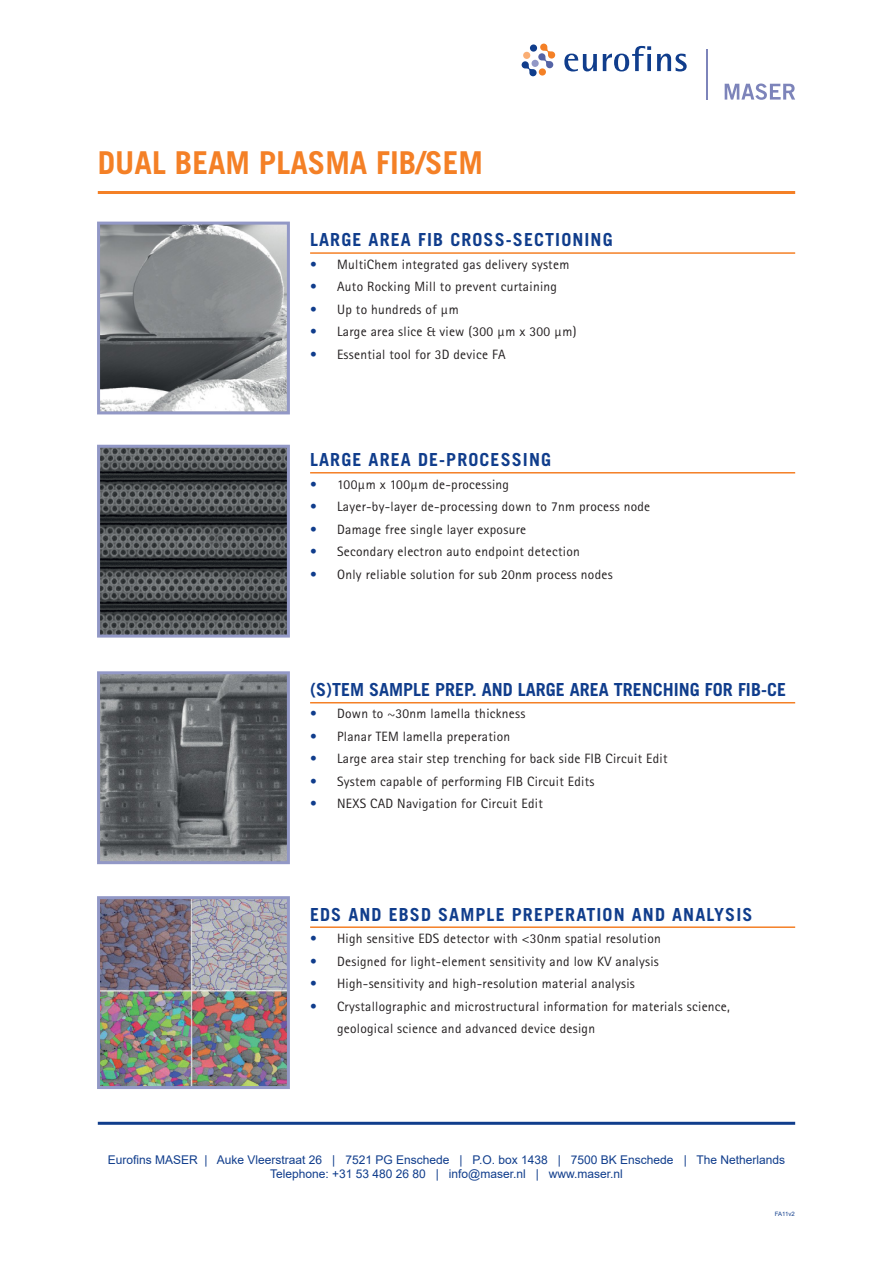
<style>
.page{position:relative;width:893px;height:1263px;background:#fff}
.page>*{position:absolute;margin:0;border:0;box-sizing:border-box;transform-origin:0 0}
.t1{font:700 31.5px "Trade Gothic";color:#f48026}
.t2{font:700 18px "Trade Gothic";letter-spacing:.06em;color:#103d8c}
.t3{font:700 18px "Trade Gothic";color:#103d8c}
.t4{font:13.5px/22.5px "Rotis Sans Serif Std";letter-spacing:.02em;color:#231f20}
.t5{font:12px "Arial";color:#103d8c}
.t6{font:6px "Arial";color:#103d8c}
.s1{color:#103d8c}
</style>
<div class="page">
<hr style="left:98px;top:191px;width:697px;height:3px;background:#f48026">
<svg style="left:522px;top:44px;width:33px;height:32px"></svg>
<div style="left:539px;top:68px;width:7px;height:8px;background:#f48026;border-radius:50%"></div>
<div style="left:523px;top:52px;width:7px;height:7px;background:#faae74;border-radius:50%"></div>
<div style="left:530px;top:44px;width:7px;height:8px;background:#103d8c;border-radius:50%"></div>
<svg style="left:564px;top:54px;width:33px;height:17px"></svg>
<svg style="left:603px;top:46px;width:48px;height:25px"></svg>
<svg style="left:657px;top:54px;width:30px;height:17px"></svg>
<svg style="left:725px;top:83px;width:70px;height:17px"></svg>
<hr style="left:706px;top:50px;width:1px;height:50px;background:#7d84ba">
<img style="left:101px;top:449px;width:185px;height:185px">
<div style="left:97px;top:445px;width:193px;height:193px;border:3px solid #9298c6"></div>
<img style="left:101px;top:675px;width:185px;height:185px">
<div style="left:97px;top:671px;width:193px;height:193px;border:3px solid #9298c6"></div>
<hr style="left:98px;top:1122px;width:697px;height:3px;background:#103d8c">
<img style="left:101px;top:900px;width:185px;height:185px">
<div style="left:97px;top:896px;width:193px;height:193px;border:3px solid #9298c6"></div>
<hr style="left:310px;top:252px;width:485px;height:2px;background:#f48026">
<hr style="left:310px;top:472px;width:485px;height:1px;background:#f48026">
<hr style="left:310px;top:702px;width:485px;height:1px;background:#f48026">
<hr style="left:310px;top:926px;width:485px;height:2px;background:#f48026">
<img style="left:101px;top:226px;width:185px;height:184px">
<div style="left:97px;top:222px;width:193px;height:192px;border:3px solid #9298c6"></div>
<p class="t1" style="left:98px;top:144px;width:387px">DUAL BEAM PLASMA FIB/SEM</p>
<p class="t2" style="left:310px;top:229px;width:304px">LARGE AREA FIB CROSS-SECTIONING</p>
<p class="t4" style="left:310px;top:253px;width:261px"><span class="s1">•</span> MultiChem integrated gas delivery system</p>
<p class="t4" style="left:310px;top:275px;width:248px"><span class="s1">•</span> Auto Rocking Mill to prevent curtaining</p>
<p class="t4" style="left:310px;top:298px;width:150px"><span class="s1">•</span> Up to hundreds of µm</p>
<p class="t4" style="left:310px;top:320px;width:268px"><span class="s1">•</span> Large area slice &amp; view (300 µm x 300 µm)</p>
<p class="t4" style="left:310px;top:343px;width:197px"><span class="s1">•</span> Essential tool for 3D device FA</p>
<p class="t2" style="left:310px;top:449px;width:242px">LARGE AREA DE-PROCESSING</p>
<p class="t4" style="left:310px;top:473px;width:201px"><span class="s1">•</span> 100µm x 100µm de-processing</p>
<p class="t4" style="left:310px;top:495px;width:342px"><span class="s1">•</span> Layer-by-layer de-processing down to 7nm process node</p>
<p class="t4" style="left:310px;top:518px;width:218px"><span class="s1">•</span> Damage free single layer exposure</p>
<p class="t4" style="left:310px;top:540px;width:271px"><span class="s1">•</span> Secondary electron auto endpoint detection</p>
<p class="t4" style="left:310px;top:563px;width:304px"><span class="s1">•</span> Only reliable solution for sub 20nm process nodes</p>
<p class="t3" style="left:310px;top:678px;width:477px">(S)TEM SAMPLE PREP. AND LARGE AREA TRENCHING FOR FIB-CE</p>
<p class="t4" style="left:310px;top:702px;width:217px"><span class="s1">•</span> Down to ~30nm lamella thickness</p>
<p class="t4" style="left:310px;top:725px;width:202px"><span class="s1">•</span> Planar TEM lamella preperation</p>
<p class="t4" style="left:310px;top:747px;width:359px"><span class="s1">•</span> Large area stair step trenching for back side FIB Circuit Edit</p>
<p class="t4" style="left:310px;top:770px;width:286px"><span class="s1">•</span> System capable of performing FIB Circuit Edits</p>
<p class="t4" style="left:310px;top:792px;width:234px"><span class="s1">•</span> NEXS CAD Navigation for Circuit Edit</p>
<p class="t2" style="left:310px;top:903px;width:444px">EDS AND EBSD SAMPLE PREPERATION AND ANALYSIS</p>
<p class="t4" style="left:310px;top:927px;width:352px"><span class="s1">•</span> High sensitive EDS detector with &lt;30nm spatial resolution</p>
<p class="t4" style="left:310px;top:950px;width:350px"><span class="s1">•</span> Designed for light-element sensitivity and low KV analysis</p>
<p class="t4" style="left:310px;top:972px;width:326px"><span class="s1">•</span> High-sensitivity and high-resolution material analysis</p>
<p class="t4" style="left:337px;top:995px;width:394px;text-indent:-27px"><span class="s1">•</span> Crystallographic and microstructural information for materials science, geological science and advanced device design</p>
<p class="t5" style="left:108px;top:1151px;width:679px">Eurofins MASER | Auke Vleerstraat 26 | 7521 PG Enschede | P.O. box 1438 | 7500 BK Enschede | The Netherlands</p>
<p class="t5" style="left:270px;top:1166px;width:354px">Telephone: +31 53 480 26 80 | info@maser.nl | www.maser.nl</p>
<p class="t6" style="left:775px;top:1210px;width:21px">FA11v2</p>
</div>
